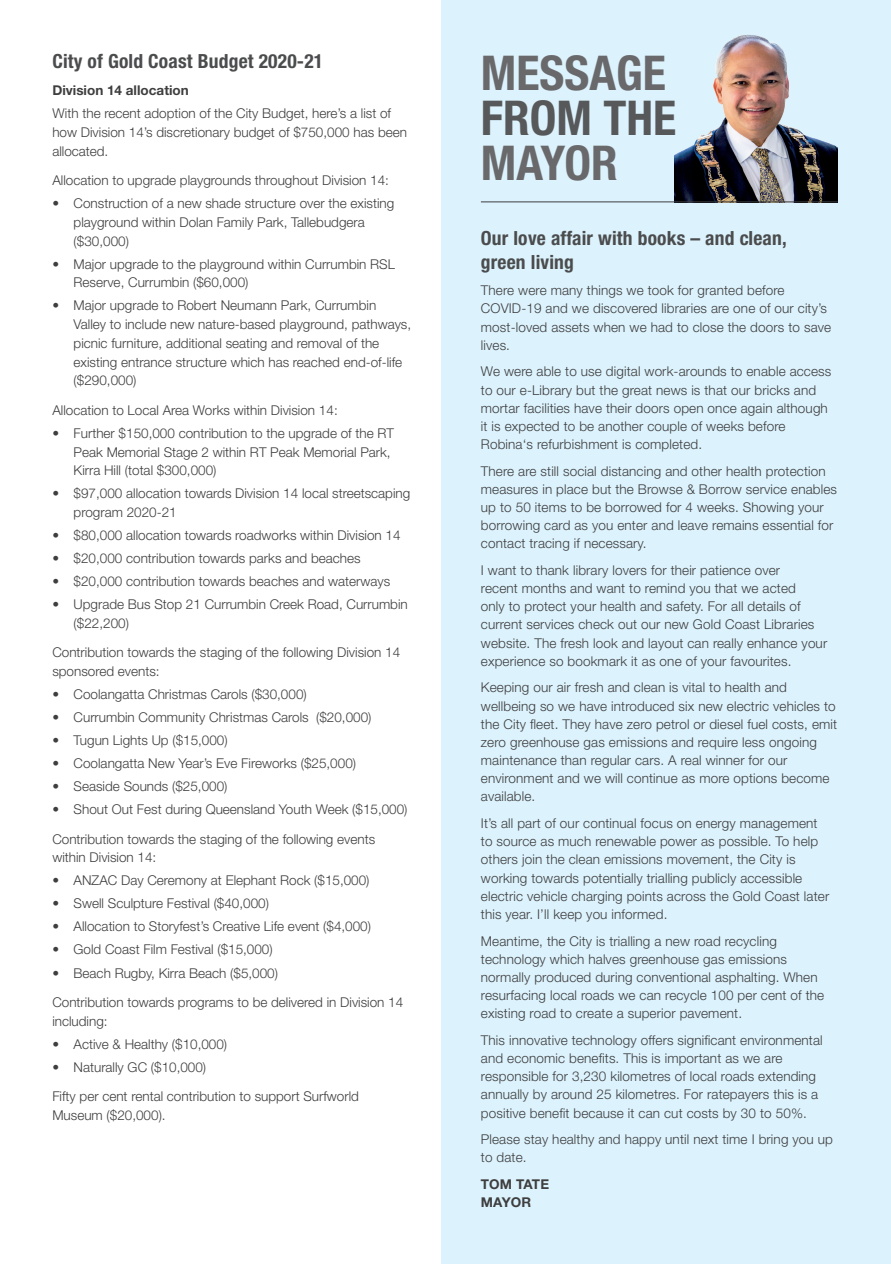
<style>
.page{position:relative;width:891px;height:1264px;background:#fff}
.page>*{position:absolute;margin:0;border:0;box-sizing:border-box;transform-origin:0 0}
._20pt_head_D{font:700 condensed 48px/45px "Helvetica Neue";color:#69696c}
.Heading_1{font:700 condensed 19.5px/23.4px "Helvetica Neue";letter-spacing:.01em;color:#4b4c4d}
._9pt_body_copy{font:300 13.5px/18.1px "Helvetica Neue";letter-spacing:.01em;color:#3e3e3f}
._9pt_body_copy-2{font:700 13.5px/18px "Helvetica Neue";color:#3e3e3f}
.s1{color:#57585a}
</style>
<div class="page">
<div style="left:441px;top:0;width:450px;height:1263px;background:#dcf2fc"></div>
<img style="left:675px;top:34px;width:163px;height:168px">
<hr style="left:481px;top:202px;width:357px;height:1px;background:#3e3e3f">
<p class="Heading_1" style="left:52px;top:49px;width:272px">City of Gold Coast Budget 2020-21</p>
<p class="_9pt_body_copy-2" style="left:52px;top:81px;width:138px">Division 14 allocation</p>
<p class="_9pt_body_copy" style="left:52px;top:104px;width:356px;line-height:18.8px">With the recent adoption of the City Budget, here’s a list of how Division 14’s discretionary budget of $750,000 has been allocated.</p>
<p class="_9pt_body_copy" style="left:52px;top:171px;width:338px">Allocation to upgrade playgrounds throughout Division 14:</p>
<p class="_9pt_body_copy" style="left:74px;top:194px;width:322px;line-height:18.8px;text-indent:-21px">• Construction of a new shade structure over the existing playground within Dolan Family Park, Tallebudgera ($30,000)</p>
<p class="_9pt_body_copy" style="left:74px;top:254px;width:323px;line-height:18.8px;text-indent:-21px">• Major upgrade to the playground within Currumbin RSL<br>Reserve, Currumbin ($60,000)</p>
<p class="_9pt_body_copy" style="left:74px;top:296px;width:339px;line-height:18.8px;text-indent:-21px">• Major upgrade to Robert Neumann Park, Currumbin Valley to include new nature-based playground, pathways, picnic furniture, additional seating and removal of the existing entrance structure which has reached end-of-life ($290,000)</p>
<p class="_9pt_body_copy" style="left:52px;top:400px;width:287px">Allocation to Local Area Works within Division 14:</p>
<p class="_9pt_body_copy" style="left:74px;top:423px;width:322px;line-height:18.8px;text-indent:-21px">• Further $150,000 contribution to the upgrade of the RT<br>Peak Memorial Stage 2 within RT Peak Memorial Park,<br>Kirra Hill (total $300,000)</p>
<p class="_9pt_body_copy" style="left:74px;top:484px;width:338px;line-height:18.8px;text-indent:-21px">• $97,000 allocation towards Division 14 local streetscaping program 2020-21</p>
<p class="_9pt_body_copy" style="left:52px;top:526px;width:350px">• $80,000 allocation towards roadworks within Division 14</p>
<p class="_9pt_body_copy" style="left:52px;top:549px;width:310px">• $20,000 contribution towards parks and beaches</p>
<p class="_9pt_body_copy" style="left:52px;top:572px;width:339px">• $20,000 contribution towards beaches and waterways</p>
<p class="_9pt_body_copy" style="left:74px;top:594px;width:336px;line-height:18.8px;text-indent:-21px">• Upgrade Bus Stop 21 Currumbin Creek Road, Currumbin ($22,200)</p>
<p class="_9pt_body_copy" style="left:52px;top:643px;width:349px;line-height:18.8px">Contribution towards the staging of the following Division 14 sponsored events:</p>
<p class="_9pt_body_copy" style="left:52px;top:685px;width:256px">• Coolangatta Christmas Carols ($30,000)</p>
<p class="_9pt_body_copy" style="left:52px;top:708px;width:321px">• Currumbin Community Christmas Carols ($20,000)</p>
<p class="_9pt_body_copy" style="left:52px;top:731px;width:177px">• Tugun Lights Up ($15,000)</p>
<p class="_9pt_body_copy" style="left:52px;top:754px;width:305px">• Coolangatta New Year’s Eve Fireworks ($25,000)</p>
<p class="_9pt_body_copy" style="left:52px;top:777px;width:177px">• Seaside Sounds ($25,000)</p>
<p class="_9pt_body_copy" style="left:52px;top:800px;width:357px">• Shout Out Fest during Queensland Youth Week ($15,000)</p>
<p class="_9pt_body_copy" style="left:52px;top:829px;width:324px;line-height:18.8px">Contribution towards the staging of the following events within Division 14:</p>
<p class="_9pt_body_copy" style="left:52px;top:871px;width:319px">• ANZAC Day Ceremony at Elephant Rock ($15,000)</p>
<p class="_9pt_body_copy" style="left:52px;top:894px;width:218px">• Swell Sculpture Festival ($40,000)</p>
<p class="_9pt_body_copy" style="left:52px;top:917px;width:320px">• Allocation to Storyfest’s Creative Life event ($4,000)</p>
<p class="_9pt_body_copy" style="left:52px;top:940px;width:222px">• Gold Coast Film Festival ($15,000)</p>
<p class="_9pt_body_copy" style="left:52px;top:963px;width:227px">• Beach Rugby, Kirra Beach ($5,000)</p>
<p class="_9pt_body_copy" style="left:52px;top:992px;width:352px;line-height:18.8px">Contribution towards programs to be delivered in Division 14 including:</p>
<p class="_9pt_body_copy" style="left:52px;top:1034px;width:176px">• Active &amp; Healthy ($10,000)</p>
<p class="_9pt_body_copy" style="left:52px;top:1057px;width:155px">• Naturally GC ($10,000)</p>
<p class="_9pt_body_copy" style="left:52px;top:1086px;width:308px;line-height:18.8px">Fifty per cent rental contribution to support Surfworld<br>Museum ($20,000).</p>
<p class="_20pt_head_D" style="left:481px;top:50px;width:197px">MESSAGE<br><span class="s1">FROM THE<br></span>MAYOR</p>
<p class="Heading_1" style="left:481px;top:226px;width:307px">Our love affair with books – and clean, green living</p>
<p class="_9pt_body_copy" style="left:481px;top:281px;width:352px">There were many things we took for granted before COVID-19 and we discovered libraries are one of our city’s most-loved assets when we had to close the doors to save lives.</p>
<p class="_9pt_body_copy" style="left:481px;top:362px;width:352px">We were able to use digital work-arounds to enable access to our e-Library but the great news is that our bricks and mortar facilities have their doors open once again although it is expected to be another couple of weeks before Robina‘s refurbishment is completed.</p>
<p class="_9pt_body_copy" style="left:481px;top:461px;width:358px">There are still social distancing and other health protection measures in place but the Browse &amp; Borrow service enables up to 50 items to be borrowed for 4 weeks. Showing your borrowing card as you enter and leave remains essential for contact tracing if necessary.</p>
<p class="_9pt_body_copy" style="left:481px;top:560px;width:348px">I want to thank library lovers for their patience over<br>recent months and want to remind you that we acted<br>only to protect your health and safety. For all details of current services check out our new Gold Coast Libraries website. The fresh look and layout can really enhance your experience so bookmark it as one of your favourites.</p>
<p class="_9pt_body_copy" style="left:481px;top:678px;width:358px">Keeping our air fresh and clean is vital to health and wellbeing so we have introduced six new electric vehicles to the City fleet. They have zero petrol or diesel fuel costs, emit zero greenhouse gas emissions and require less ongoing maintenance than regular cars. A real winner for our environment and we will continue as more options become available.</p>
<p class="_9pt_body_copy" style="left:481px;top:813px;width:350px">It’s all part of our continual focus on energy management to source as much renewable power as possible. To help others join the clean emissions movement, the City is working towards potentially trialling publicly accessible electric vehicle charging points across the Gold Coast later this year. I’ll keep you informed.</p>
<p class="_9pt_body_copy" style="left:481px;top:931px;width:345px">Meantime, the City is trialling a new road recycling technology which halves greenhouse gas emissions normally produced during conventional asphalting. When resurfacing local roads we can recycle 100 per cent of the existing road to create a superior pavement.</p>
<p class="_9pt_body_copy" style="left:481px;top:1030px;width:343px">This innovative technology offers significant environmental and economic benefits. This is important as we are responsible for 3,230 kilometres of local roads extending annually by around 25 kilometres. For ratepayers this is a positive benefit because it can cut costs by 30 to 50%.</p>
<p class="_9pt_body_copy" style="left:481px;top:1129px;width:354px">Please stay healthy and happy until next time I bring you up to date.</p>
<p class="_9pt_body_copy-2" style="left:481px;top:1174px;width:70px">TOM TATE<br>MAYOR</p>
</div>
